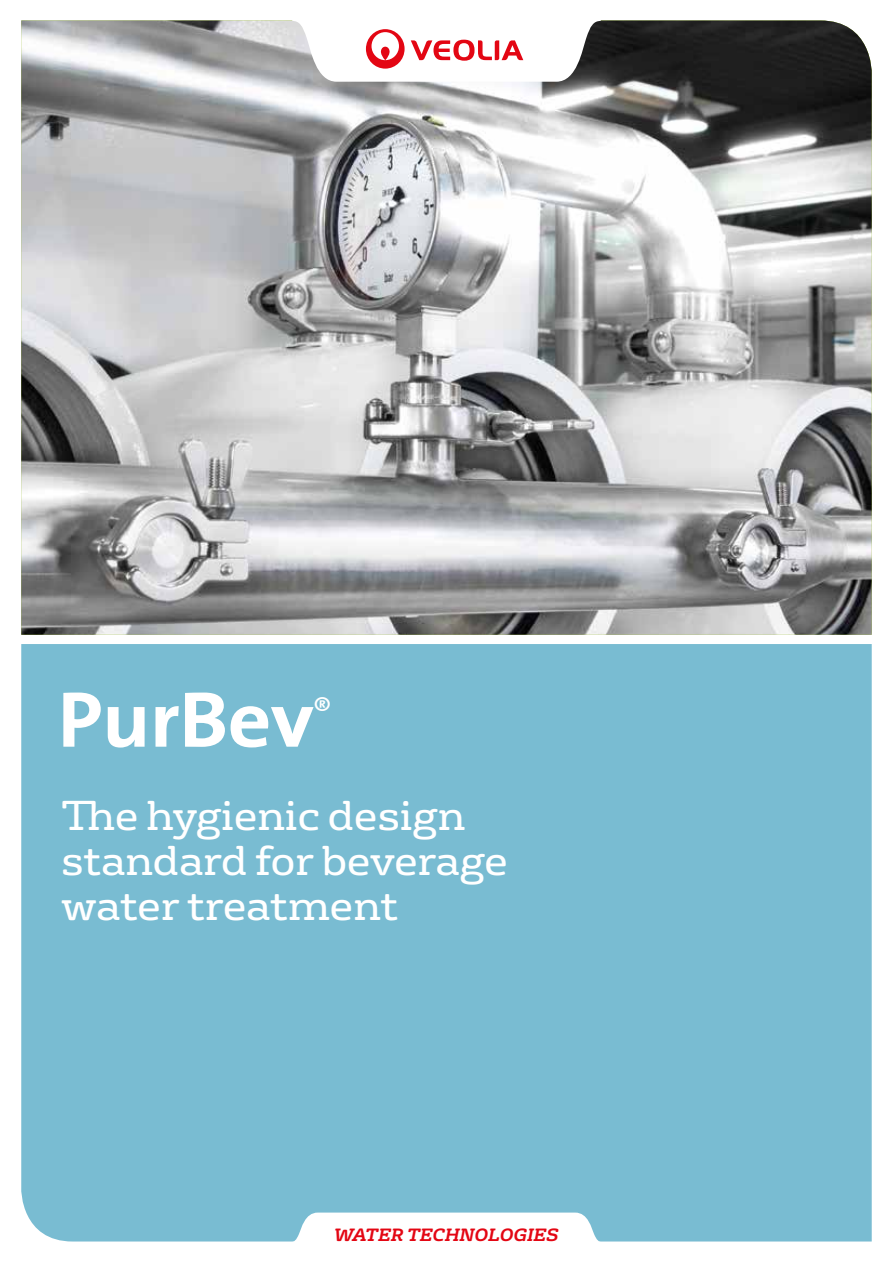
<style>
.page{position:relative;width:893px;height:1263px;background:#fff}
.page>*{position:absolute;margin:0;border:0;box-sizing:border-box;transform-origin:0 0}
.t1{font:700 79.65px "The Sans";letter-spacing:-.01em;color:#fff;scale:1.07 1}
.t2{font:40.5px/45px "FS Rufus";color:#fff}
.t3{font:31.95px "The Sans";color:#fff;scale:1.07 1}
.t4{font:italic 700 17.25px "FS Rufus";color:#e30613}
</style>
<div class="page">
<img style="left:21px;top:20px;width:851px;height:615px">
<div style="left:21px;top:644px;width:851px;height:597px;background:#79bcd2"></div>
<svg style="left:292px;top:20px;width:309px;height:62px"></svg>
<svg style="left:290px;top:1212px;width:313px;height:30px"></svg>
<h1 class="t1" style="left:57px;top:653px;width:241px">PurBev</h1>
<p class="t3" style="left:313px;top:683px;width:19px">®</p>
<p class="t2" style="left:62px;top:790px;width:448px">The hygienic design standard for beverage water treatment</p>
<p class="t4" style="left:334px;top:1220px;width:226px">WATER TECHNOLOGIES</p>
</div>
